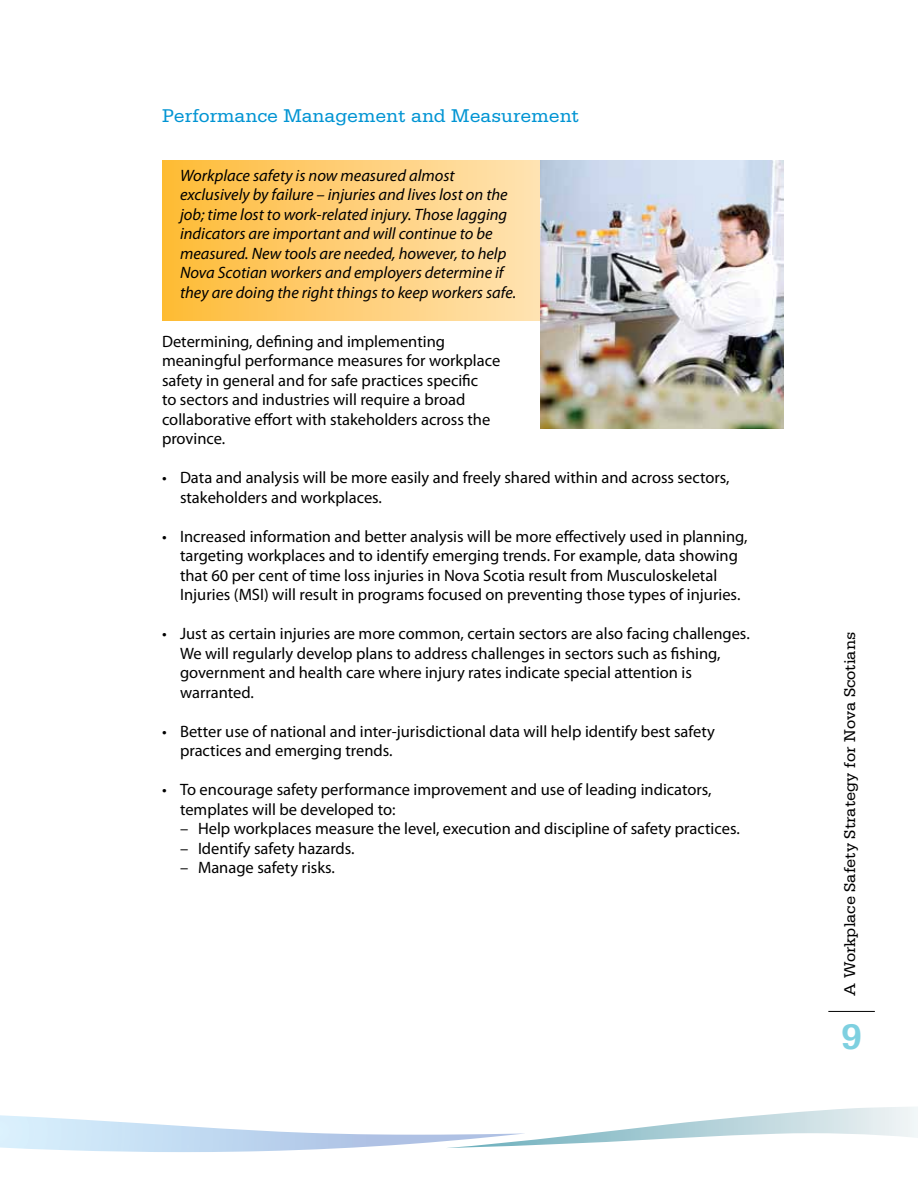
<style>
.page{position:relative;width:918px;height:1188px;background:#fff}
.page>*{position:absolute;margin:0;border:0;box-sizing:border-box;transform-origin:0 0}
.t1{font:700 37.5px "Serifa Std";color:#7ed0e0}
.t2{font:19.5px "Serifa Std";color:#0194d3}
.t3{font:16.5px/19.5px "Myriad Pro";color:#000}
.t4{font:italic 16.5px/19.5px "Myriad Pro";color:#000}
.t5{font:16.5px "Serifa Std";color:#000}
</style>
<div class="page">
<svg style="left:525px;top:1107px;width:393px;height:39px"></svg>
<img style="left:1px;top:1115px;width:524px;height:37px">
<svg style="left:162px;top:161px;width:378px;height:159px;background:#fece75"></svg>
<img style="left:540px;top:161px;width:243px;height:267px">
<img style="left:0;top:700px;width:1px;height:488px">
<hr style="left:828px;top:1011px;width:47px;height:1px;background:#000">
<p class="t2" style="left:162px;top:105px;width:419px">Performance Management and Measurement</p>
<p class="t4" style="left:180px;top:165px;width:338px">Workplace safety is now measured almost exclusively by failure – injuries and lives lost on the job; time lost to work-related injury. Those lagging indicators are important and will continue to be measured. New tools are needed, however, to help Nova Scotian workers and employers determine if they are doing the right things to keep workers safe.</p>
<p class="t3" style="left:162px;top:331px;width:340px">Determining, defining and implementing meaningful performance measures for workplace safety in general and for safe practices specific<br>to sectors and industries will require a broad collaborative effort with stakeholders across the province.</p>
<p class="t3" style="left:180px;top:468px;width:551px;text-indent:-18px">• Data and analysis will be more easily and freely shared within and across sectors, stakeholders and workplaces.</p>
<p class="t3" style="left:180px;top:526px;width:569px;text-indent:-18px">• Increased information and better analysis will be more effectively used in planning, targeting workplaces and to identify emerging trends. For example, data showing that 60 per cent of time loss injuries in Nova Scotia result from Musculoskeletal Injuries (MSI) will result in programs focused on preventing those types of injuries.</p>
<p class="t3" style="left:180px;top:624px;width:571px;text-indent:-18px">• Just as certain injuries are more common, certain sectors are also facing challenges.<br>We will regularly develop plans to address challenges in sectors such as fishing, government and health care where injury rates indicate special attention is warranted.</p>
<p class="t3" style="left:180px;top:721px;width:536px;text-indent:-18px">• Better use of national and inter-jurisdictional data will help identify best safety practices and emerging trends.</p>
<p class="t3" style="left:180px;top:780px;width:533px;text-indent:-18px">• To encourage safety performance improvement and use of leading indicators, templates will be developed to:</p>
<p class="t3" style="left:180px;top:819px;width:561px">– Help workplaces measure the level, execution and discipline of safety practices.</p>
<p class="t3" style="left:180px;top:838px;width:176px">– Identify safety hazards.</p>
<p class="t3" style="left:180px;top:858px;width:157px">– Manage safety risks.</p>
<p class="t5" style="left:841px;top:996px;width:365px;rotate:-90deg">A Workplace Safety Strategy for Nova Scotians</p>
<h1 class="t1" style="left:841px;top:1015px;width:22px">9</h1>
</div>
